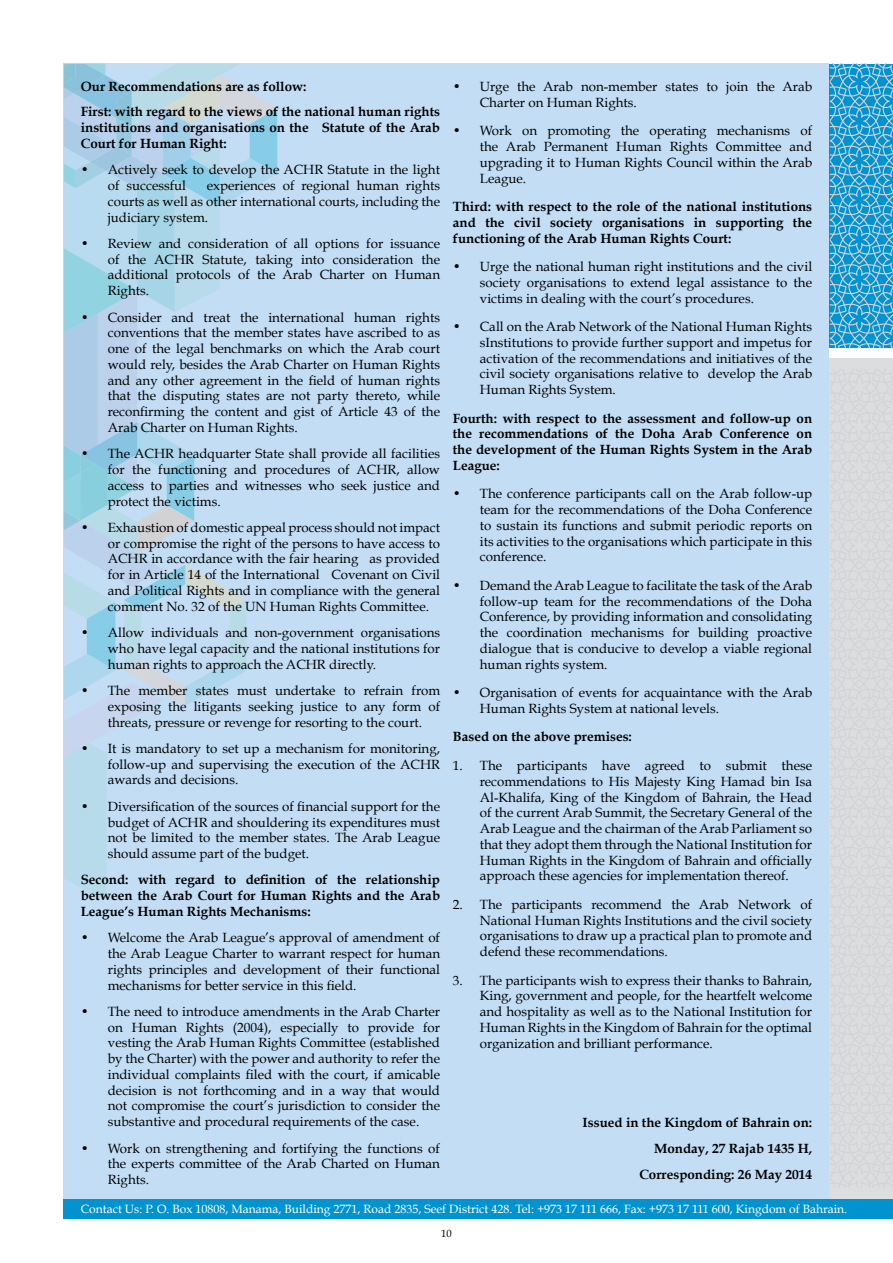
<style>
.page{position:relative;width:893px;height:1263px;background:#fff}
.page>*{position:absolute;margin:0;border:0;box-sizing:border-box;transform-origin:0 0}
.t1{font:13.35px/15.8px "Book Antiqua";color:#000;text-align:justify}
.t2{font:700 13.35px/15.8px "Book Antiqua";color:#000;text-align:justify}
.t3{font:12px "Book Antiqua";color:#fff}
.t4{font:10.5px "Book Antiqua";color:#000}
</style>
<div class="page">
<div style="left:829px;top:358px;width:64px;height:841px;background:#dcddde"></div>
<svg style="left:830px;top:370px;width:63px;height:817px"></svg>
<svg style="left:830px;top:64px;width:63px;height:284px;background:#3ca5d0"></svg>
<div style="left:64px;top:64px;width:765px;height:1135px;background:#c2ddf4"></div>
<svg style="left:64px;top:64px;width:213px;height:834px;background:#b8d8ee"></svg>
<div style="left:64px;top:1199px;width:829px;height:20px;background:#0093d0"></div>
<p class="t2" style="left:81px;top:74px;width:361px;line-height:25.5px">Our Recommendations are as follow:<br>First: with regard to the views of the national human rights</p>
<p class="t2" style="left:81px;top:120px;width:361px">institutions and organisations on the Statute of the Arab<br>Court for Human Right:</p>
<p class="t1" style="left:108px;top:162px;width:334px;text-indent:-27px">• Actively seek to develop the ACHR Statute in the light of successful</p>
<p class="t1" style="left:480px;top:79px;width:334px;text-indent:-27px">• Urge the Arab non-member states to join the Arab<br>Charter on Human Rights.</p>
<p class="t1" style="left:480px;top:123px;width:334px;text-indent:-27px">• Work on promoting the operating mechanisms of the Arab Permanent Human Rights Committee and upgrading it to Human Rights Council within the Arab League.</p>
<p class="t2" style="left:453px;top:199px;width:361px">Third: with respect to the role of the national institutions and the civil society organisations in supporting the functioning of the Arab Human Rights Court:</p>
<p class="t1" style="left:480px;top:259px;width:334px;text-indent:-27px">• Urge the national human right institutions and the civil society organisations to extend legal assistance to the victims in dealing with the court’s procedures.</p>
<p class="t1" style="left:480px;top:319px;width:334px;text-indent:-27px">• Call on the Arab Network of the National Human Rights sInstitutions to provide further support and impetus for activation of the recommendations and initiatives of the civil society organisations relative to develop the Arab Human Rights System.</p>
<p class="t2" style="left:453px;top:410px;width:361px">Fourth: with respect to the assessment and follow-up on the recommendations of the Doha Arab Conference on the development of the Human Rights System in the Arab League:</p>
<p class="t1" style="left:480px;top:486px;width:334px;text-indent:-27px">• The conference participants call on the Arab follow-up team for the recommendations of the Doha Conference to sustain its functions and submit periodic reports on its activities to the organisations which participate in this conference.</p>
<p class="t1" style="left:480px;top:577px;width:334px;text-indent:-27px">• Demand the Arab League to facilitate the task of the Arab follow-up team for the recommendations of the Doha Conference, by providing information and consolidating the coordination mechanisms for building proactive dialogue that is conducive to develop a viable regional human rights system.</p>
<p class="t1" style="left:480px;top:685px;width:334px;text-indent:-27px">• Organisation of events for acquaintance with the Arab<br>Human Rights System at national levels.</p>
<p class="t2" style="left:453px;top:729px;width:181px">Based on the above premises:</p>
<p class="t1" style="left:480px;top:757px;width:334px;text-indent:-27px">1. The participants have agreed to submit these recommendations to His Majesty King Hamad bin Isa Al-Khalifa, King of the Kingdom of Bahrain, the Head of the current Arab Summit, the Secretary General of the Arab League and the chairman of the Arab Parliament so that they adopt them through the National Institution for Human Rights in the Kingdom of Bahrain and officially approach these agencies for implementation thereof.</p>
<p class="t1" style="left:480px;top:896px;width:334px;text-indent:-27px">2. The participants recommend the Arab Network of National Human Rights Institutions and the civil society organisations to draw up a practical plan to promote and defend these recommendations.</p>
<p class="t1" style="left:480px;top:972px;width:334px;text-indent:-27px">3. The participants wish to express their thanks to Bahrain, King, government and people, for the heartfelt welcome and hospitality as well as to the National Institution for Human Rights in the Kingdom of Bahrain for the optimal organization and brilliant performance.</p>
<p class="t1" style="left:108px;top:178px;width:334px;text-indent:99px">experiences of regional human rights courts as well as other international courts, including the judiciary system.</p>
<p class="t1" style="left:108px;top:236px;width:334px;text-indent:-27px">• Review and consideration of all options for issuance of the ACHR Statute, taking into consideration the additional protocols of the Arab Charter on Human Rights.</p>
<p class="t1" style="left:108px;top:309px;width:334px;text-indent:-27px">• Consider and treat the international human rights conventions that the member states have ascribed to as one of the legal benchmarks on which the Arab court would rely, besides the Arab Charter on Human Rights and any other agreement in the field of human rights that the disputing states are not party thereto, while reconfirming the content and gist of Article 43 of the Arab Charter on Human Rights.</p>
<p class="t1" style="left:108px;top:446px;width:334px;text-indent:-27px">• The ACHR headquarter State shall provide all facilities for the functioning and procedures of ACHR, allow access to parties and witnesses who seek justice and protect the victims.</p>
<p class="t1" style="left:108px;top:519px;width:334px;text-indent:-27px">• Exhaustion of domestic appeal process should not impact or compromise the right of the persons to have access to ACHR in accordance with the fair hearing as provided for in Article 14 of the International Covenant on Civil and Political Rights and in compliance with the general comment No. 32 of the UN Human Rights Committee.</p>
<p class="t1" style="left:108px;top:625px;width:334px;text-indent:-27px">• Allow individuals and non-government organisations who have legal capacity and the national institutions for human rights to approach the ACHR directly.</p>
<p class="t1" style="left:108px;top:682px;width:334px;text-indent:-27px">• The member states must undertake to refrain from exposing the litigants seeking justice to any form of threats, pressure or revenge for resorting to the court.</p>
<p class="t1" style="left:108px;top:740px;width:334px;text-indent:-27px">• It is mandatory to set up a mechanism for monitoring, follow-up and supervising the execution of the ACHR awards and decisions.</p>
<p class="t1" style="left:108px;top:798px;width:334px;text-indent:-27px">• Diversification of the sources of financial support for the budget of ACHR and shouldering its expenditures must not be limited to the member states. The Arab League should assume part of the budget.</p>
<p class="t2" style="left:81px;top:872px;width:361px">Second: with regard to definition of the relationship between the Arab Court for Human Rights and the Arab League’s Human Rights Mechanisms:</p>
<p class="t1" style="left:108px;top:930px;width:334px;text-indent:-27px">• Welcome the Arab League’s approval of amendment of the Arab League Charter to warrant respect for human rights principles and development of their functional mechanisms for better service in this field.</p>
<p class="t1" style="left:108px;top:1003px;width:334px;text-indent:-27px">• The need to introduce amendments in the Arab Charter on Human Rights (2004), especially to provide for vesting the Arab Human Rights Committee (established by the Charter) with the power and authority to refer the individual complaints filed with the court, if amicable decision is not forthcoming and in a way that would not compromise the court’s jurisdiction to consider the substantive and procedural requirements of the case.</p>
<p class="t1" style="left:108px;top:1140px;width:334px;text-indent:-27px">• Work on strengthening and fortifying the functions of the experts committee of the Arab Charted on Human Rights.</p>
<p class="t2" style="left:583px;top:1109px;width:231px;line-height:26.4px;text-align:right">Issued in the Kingdom of Bahrain on:<br>Monday, 27 Rajab 1435 H,<br>Corresponding: 26 May 2014</p>
<p class="t3" style="left:81px;top:1201px;width:768px">Contact Us: P. O. Box 10808, Manama, Building 2771, Road 2835, Seef District 428. Tel: +973 17 111 666, Fax: +973 17 111 600, Kingdom of Bahrain.</p>
<p class="t4" style="left:441px;top:1226px;width:12px">10</p>
</div>
